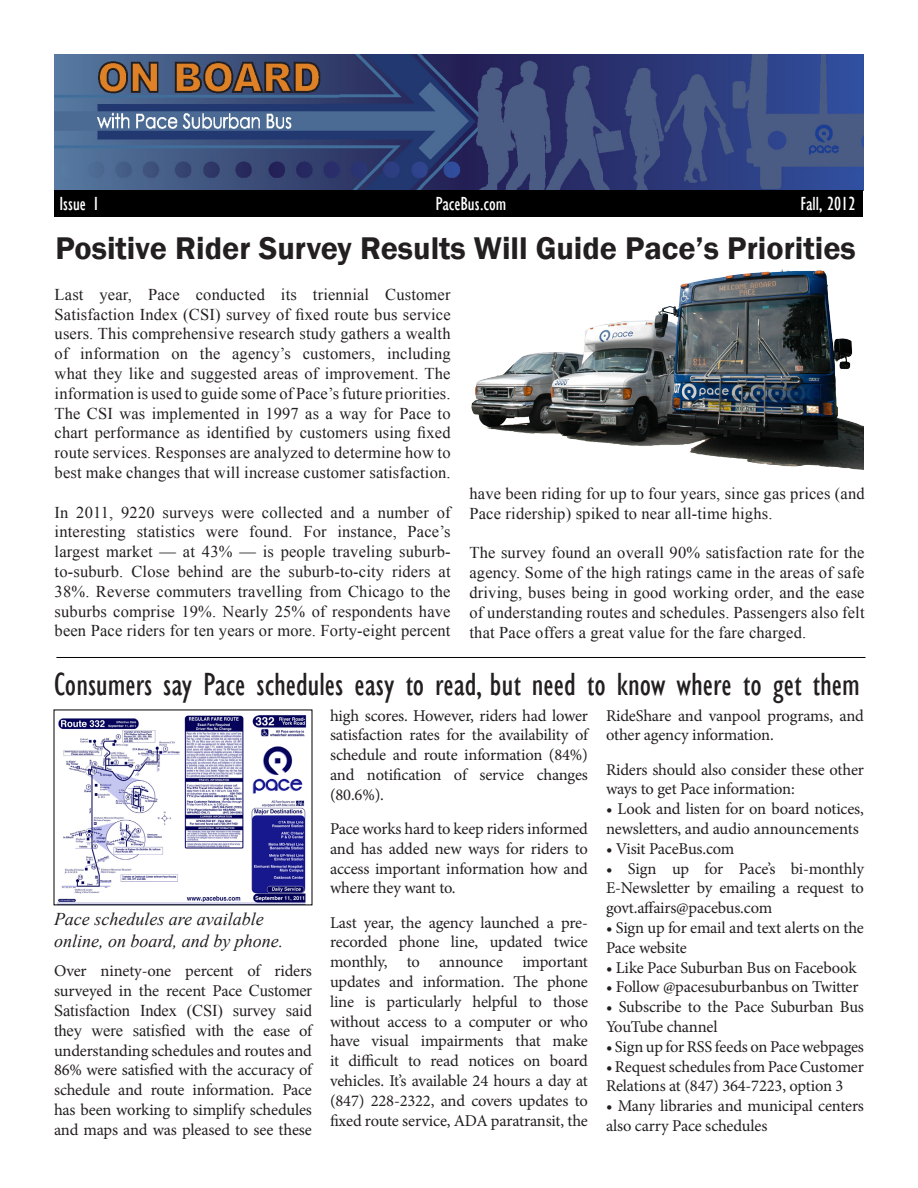
<style>
.page{position:relative;width:918px;height:1188px;background:#fff}
.page>*{position:absolute;margin:0;border:0;box-sizing:border-box;transform-origin:0 0}
.t1{font:condensed 33px "Gill Sans";color:#231f20}
.t2{font:600 32.25px "Franklin Gothic";color:#231f20}
.t3{font:condensed 19.5px "Gill Sans";color:#fff}
.t4{font:italic 18px/21.6px "Times New Roman";color:#231f20}
.t5{font:16.5px/19.8px "Minion Pro";letter-spacing:-.015em;color:#231f20}
.t6{font:16.5px/19.8px "Times New Roman";letter-spacing:.01em;color:#231f20;text-align:justify}
.s1{font-family:"Times New Roman"}
</style>
<div class="page">
<img style="left:57px;top:715px;width:250px;height:188px">
<img style="left:54px;top:54px;width:809px;height:137px">
<hr style="left:56px;top:657px;width:810px;height:1px;background:#000">
<img style="left:471px;top:269px;width:393px;height:201px">
<div style="left:55px;top:190px;width:808px;height:28px;background:#000"></div>
<p class="t3" style="left:59px;top:192px;width:42px">Issue 1</p>
<p class="t3" style="left:435px;top:192px;width:72px">PaceBus.com</p>
<p class="t3" style="left:800px;top:192px;width:57px">Fall, 2012</p>
<p class="t2" style="left:56px;top:228px;width:802px">Positive Rider Survey Results Will Guide Pace’s Priorities</p>
<p class="t6" style="left:55px;top:284px;width:398px">Last year, Pace conducted its triennial Customer Satisfaction Index (CSI) survey of fixed route bus service users. This comprehensive research study gathers a wealth of information on the agency’s customers, including what they like and suggested areas of improvement. The information is used to guide some of Pace’s future priorities.<br>The CSI was implemented in 1997 as a way for Pace to chart performance as identified by customers using fixed route services. Responses are analyzed to determine how to best make changes that will increase customer satisfaction.</p>
<p class="t6" style="left:55px;top:502px;width:398px">In 2011, 9220 surveys were collected and a number of interesting statistics were found. For instance, Pace’s largest market — at 43% — is people traveling suburb&shy;to-suburb. Close behind are the suburb-to-city riders at 38%. Reverse commuters travelling from Chicago to the suburbs comprise 19%. Nearly 25% of respondents have been Pace riders for ten years or more. Forty-eight percent</p>
<p class="t6" style="left:470px;top:483px;width:397px">have been riding for up to four years, since gas prices (and<br>Pace ridership) spiked to near all-time highs.</p>
<p class="t6" style="left:470px;top:543px;width:397px">The survey found an overall 90% satisfaction rate for the agency. Some of the high ratings came in the areas of safe driving, buses being in good working order, and the ease of understanding routes and schedules. Passengers also felt that Pace offers a great value for the fare charged.</p>
<p class="t1" style="left:54px;top:665px;width:807px">Consumers say Pace schedules easy to read, but need to know where to get them</p>
<p class="t4" style="left:54px;top:908px;width:231px">Pace schedules are available online, on board, and by phone.</p>
<p class="t5" style="left:54px;top:961px;width:260px;text-align:justify">Over ninety-one percent of riders surveyed in the recent Pace <span class="s1">Customer Satisfaction Index (CSI) survey said they were satisfied with the</span> ease of understanding schedules and routes and 86% were satisfied with the accuracy of schedule and route information. Pace has been working to simplify schedules and maps and was pleased to see these</p>
<p class="t5" style="left:330px;top:706px;width:260px;text-align:justify">high scores. However, riders had lower satisfaction rates for the availability of schedule and route information (84%) and notification of service changes (80.6%).</p>
<p class="t5" style="left:330px;top:819px;width:260px;text-align:justify">Pace works hard to keep riders informed and has added new ways for riders to access important information how and where they want to.</p>
<p class="t5" style="left:330px;top:913px;width:260px;text-align:justify">Last year, the agency launched a pre&shy;recorded phone line, updated twice monthly, to announce important updates and information. The phone line is particularly helpful to those without access to a computer or who have visual impairments that make it difficult to read notices on board vehicles. It’s available 24 hours a day at (847) 228-2322, and covers updates to fixed route service, ADA paratransit, the</p>
<p class="t5" style="left:606px;top:706px;width:260px">RideShare and vanpool programs, and other agency information.</p>
<p class="t5" style="left:606px;top:760px;width:260px">Riders should also consider these other ways to get Pace information:</p>
<p class="t5" style="left:606px;top:799px;width:259px">• Look and listen for on board notices, newsletters, and audio announcements</p>
<p class="t5" style="left:606px;top:839px;width:130px">• Visit PaceBus.com</p>
<p class="t5" style="left:606px;top:859px;width:260px;text-align:justify">• Sign up for Pace’s bi-monthly E-Newsletter by emailing a request to govt.affairs@pacebus.com</p>
<p class="t5" style="left:606px;top:918px;width:259px">• Sign up for email and text alerts on the<br>Pace website</p>
<p class="t5" style="left:606px;top:958px;width:252px">• Like Pace Suburban Bus on Facebook</p>
<p class="t5" style="left:606px;top:977px;width:254px">• Follow @pacesuburbanbus on Twitter</p>
<p class="t5" style="left:606px;top:997px;width:260px">• Subscribe to the Pace Suburban Bus<br>YouTube channel</p>
<p class="t5" style="left:606px;top:1037px;width:260px">• Sign up for RSS feeds on Pace webpages</p>
<p class="t5" style="left:606px;top:1057px;width:259px">• Request schedules from Pace Customer<br>Relations at (847) 364-7223, option 3</p>
<p class="t5" style="left:606px;top:1096px;width:260px">• Many libraries and municipal centers also carry Pace schedules</p>
</div>
